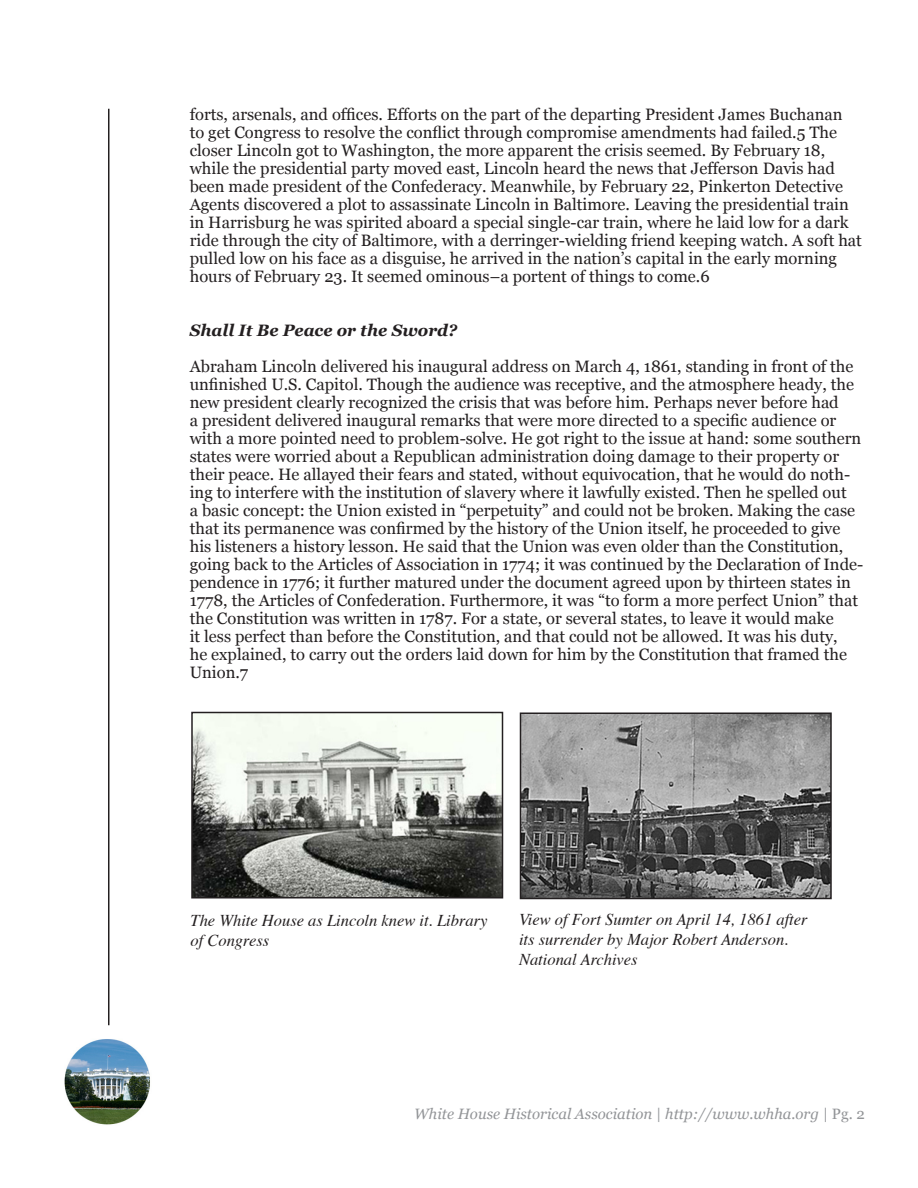
<style>
.page{position:relative;width:918px;height:1188px;background:#fff}
.page>*{position:absolute;margin:0;border:0;box-sizing:border-box;transform-origin:0 0}
.t1{font:16.5px/18px "Georgia";color:#231f20}
.t2{font:italic 16.5px/19.8px "Times";color:#231f20}
.t3{font:italic 15px "Georgia";color:#939598}
.s1{font-weight:700;font-style:italic}
.s2{font-style:normal}
</style>
<div class="page">
<hr style="left:108px;top:109px;width:1px;height:916px;background:#231f20">
<img style="left:64px;top:1039px;width:86px;height:86px">
<img style="left:194px;top:715px;width:306px;height:180px">
<div style="left:191px;top:712px;width:312px;height:186px;border:2px solid #231f20"></div>
<img style="left:523px;top:715px;width:306px;height:181px">
<div style="left:520px;top:712px;width:312px;height:187px;border:2px solid #231f20"></div>
<p class="t1" style="left:190px;top:106px;width:674px">forts, arsenals, and offices. Efforts on the part of the departing President James Buchanan<br>to get Congress to resolve the conflict through compromise amendments had failed.5 The closer Lincoln got to Washington, the more apparent the crisis seemed. By February 18, while the presidential party moved east, Lincoln heard the news that Jefferson Davis had been made president of the Confederacy. Meanwhile, by February 22, Pinkerton Detective Agents discovered a plot to assassinate Lincoln in Baltimore. Leaving the presidential train in Harrisburg he was spirited aboard a special single-car train, where he laid low for a dark ride through the city of Baltimore, with a derringer-wielding friend keeping watch. A soft hat pulled low on his face as a disguise, he arrived in the nation’s capital in the early morning hours of February 23. It seemed ominous–a portent of things to come.6</p>
<p class="t1" style="left:190px;top:313px;width:665px;line-height:36px"><span class="s1">Shall It Be Peace or the Sword?<br></span>Abraham Lincoln delivered his inaugural address on March 4, 1861, standing in front of the</p>
<p class="t1" style="left:190px;top:376px;width:675px">unfinished U.S. Capitol. Though the audience was receptive, and the atmosphere heady, the new president clearly recognized the crisis that was before him. Perhaps never before had<br>a president delivered inaugural remarks that were more directed to a specific audience or with a more pointed need to problem-solve. He got right to the issue at hand: some southern states were worried about a Republican administration doing damage to their property or their peace. He allayed their fears and stated, without equivocation, that he would do noth&shy;ing to interfere with the institution of slavery where it lawfully existed. Then he spelled out<br>a basic concept: the Union existed in “perpetuity” and could not be broken. Making the case that its permanence was confirmed by the history of the Union itself, he proceeded to give his listeners a history lesson. He said that the Union was even older than the Constitution, going back to the Articles of Association in 1774; it was continued by the Declaration of Inde&shy;pendence in 1776; it further matured under the document agreed upon by thirteen states in 1778, the Articles of Confederation. Furthermore, it was “to form a more perfect Union” that the Constitution was written in 1787. For a state, or several states, to leave it would make<br>it less perfect than before the Constitution, and that could not be allowed. It was his duty,<br>he explained, to carry out the orders laid down for him by the Constitution that framed the Union.7</p>
<p class="t2" style="left:190px;top:909px;width:298px">The White House as Lincoln knew it. Library of Congress</p>
<p class="t2" style="left:519px;top:908px;width:290px">View of Fort Sumter on April 14, 1861 after its surrender by Major Robert Anderson.<br>National Archives</p>
<p class="t3" style="left:414px;top:1105px;width:452px">White House Historical Association | http://www.whha.org <span class="s2">| Pg. 2</span></p>
</div>
